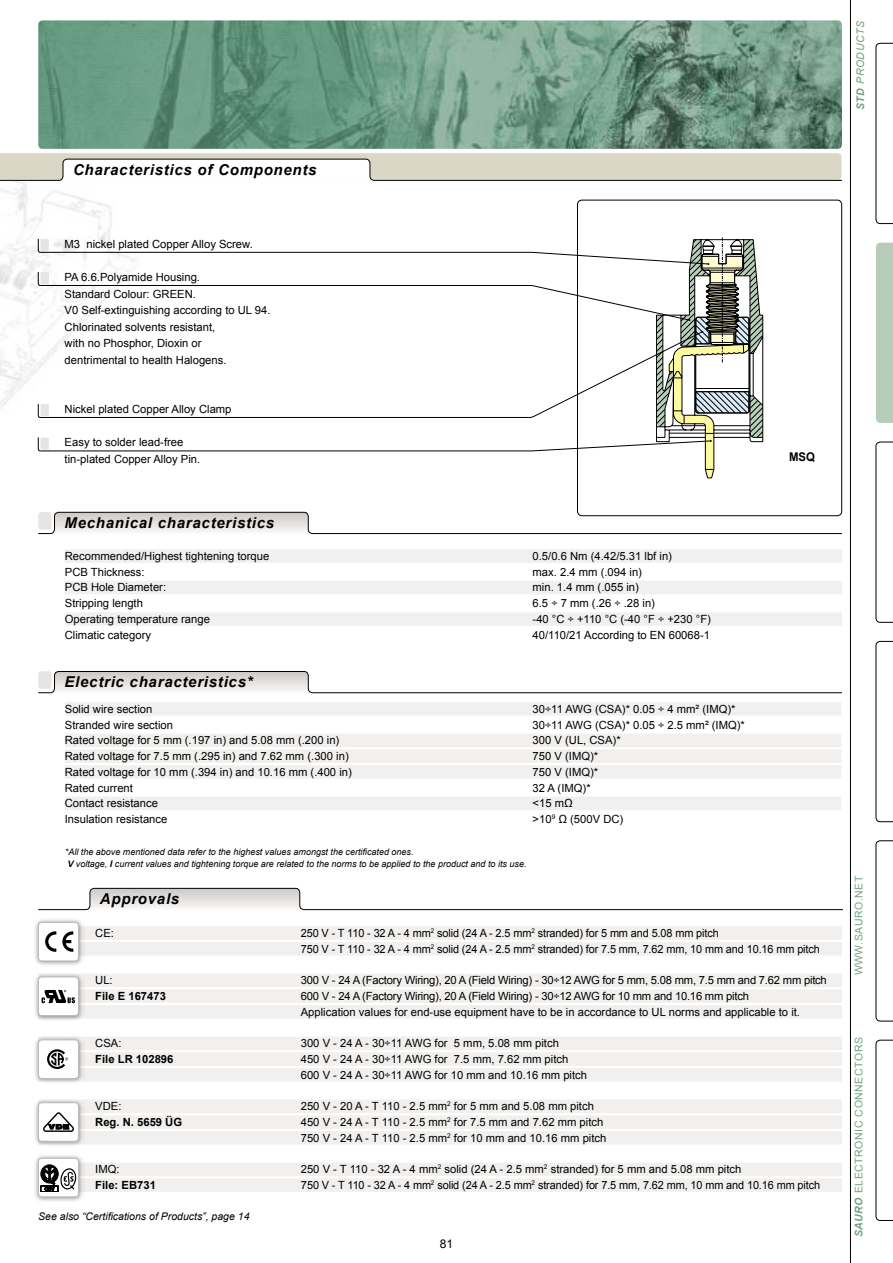
<style>
.page{position:relative;width:893px;height:1263px;background:#fff}
.page>*{position:absolute;margin:0;border:0;box-sizing:border-box;transform-origin:0 0}
.t1{font:italic 700 15px "Arial";letter-spacing:.05em;color:#000}
.t2{font:700 12px "Arial";color:#000;scale:.95 1}
.t3{font:12px "Arial";color:#000}
.t4{font:11.25px/16.5px "Arial";color:#000}
.t5{font:11.25px "Arial";letter-spacing:-.02em;color:#000}
.t6{font:700 11.25px "Arial";color:#000}
.t7{font:italic 10.5px "Arial";color:#000}
.t8{font:10.5px "Arial";letter-spacing:.05em;color:#6fa47e}
.t9{font:italic 10.5px "Arial";letter-spacing:.045em;color:#6fa47e}
.t10{font:italic 9px/12px "Arial";color:#000}
.s1{font-weight:700}
.s2{font-weight:700;font-style:italic}
</style>
<div class="page">
<hr style="left:850px;top:0;width:1px;height:1263px;background:#000">
<svg style="left:875px;top:442px;width:18px;height:180px"></svg>
<svg style="left:875px;top:43px;width:18px;height:181px"></svg>
<div style="left:876px;top:243px;width:17px;height:180px;background:#b8cdb9"></div>
<svg style="left:875px;top:1040px;width:18px;height:180px"></svg>
<svg style="left:875px;top:641px;width:18px;height:181px"></svg>
<svg style="left:875px;top:840px;width:18px;height:181px"></svg>
<img style="left:0;top:181px;width:192px;height:354px">
<img style="left:38px;top:20px;width:804px;height:84px">
<svg style="left:577px;top:200px;width:265px;height:312px"></svg>
<svg style="left:38px;top:888px;width:805px;height:22px"></svg>
<svg style="left:38px;top:671px;width:804px;height:22px"></svg>
<svg style="left:38px;top:512px;width:804px;height:22px"></svg>
<svg style="left:38px;top:237px;width:725px;height:241px"></svg>
<svg style="left:0;top:104px;width:842px;height:55px;background:#85a694"></svg>
<svg style="left:0;top:159px;width:842px;height:22px"></svg>
<div style="left:65px;top:549px;width:777px;height:14px;background:#f2f0ee"></div>
<div style="left:65px;top:581px;width:777px;height:13px;background:#f2f0ee"></div>
<div style="left:65px;top:612px;width:777px;height:14px;background:#f2f0ee"></div>
<div style="left:65px;top:702px;width:776px;height:14px;background:#f2f0ee"></div>
<div style="left:65px;top:734px;width:776px;height:13px;background:#f2f0ee"></div>
<div style="left:65px;top:749px;width:776px;height:14px;background:#f2f0ee"></div>
<div style="left:65px;top:765px;width:776px;height:14px;background:#f2f0ee"></div>
<div style="left:65px;top:797px;width:776px;height:13px;background:#f2f0ee"></div>
<div style="left:38px;top:926px;width:804px;height:14px;background:#f2f0ee"></div>
<div style="left:38px;top:942px;width:804px;height:13px;background:#f2f0ee"></div>
<div style="left:38px;top:973px;width:804px;height:14px;background:#f2f0ee"></div>
<div style="left:38px;top:989px;width:804px;height:14px;background:#f2f0ee"></div>
<div style="left:38px;top:1005px;width:804px;height:13px;background:#f2f0ee"></div>
<div style="left:38px;top:1036px;width:804px;height:14px;background:#f2f0ee"></div>
<div style="left:38px;top:1052px;width:804px;height:14px;background:#f2f0ee"></div>
<div style="left:38px;top:1068px;width:804px;height:13px;background:#f2f0ee"></div>
<div style="left:38px;top:1099px;width:804px;height:14px;background:#f2f0ee"></div>
<div style="left:38px;top:1115px;width:804px;height:14px;background:#f2f0ee"></div>
<div style="left:38px;top:1131px;width:804px;height:13px;background:#f2f0ee"></div>
<div style="left:38px;top:1162px;width:804px;height:14px;background:#f2f0ee"></div>
<div style="left:38px;top:1178px;width:804px;height:14px;background:#f2f0ee"></div>
<div style="left:33px;top:971px;width:51px;height:50px;background:#000;opacity:.45"></div>
<svg style="left:38px;top:976px;width:41px;height:39px;background:#d4d3d3"></svg>
<div style="left:33px;top:1034px;width:51px;height:50px;background:#000;opacity:.45"></div>
<svg style="left:38px;top:1039px;width:41px;height:39px"></svg>
<div style="left:33px;top:1097px;width:51px;height:50px;background:#000;opacity:.45"></div>
<svg style="left:38px;top:1102px;width:41px;height:39px;background:#d7d7d6"></svg>
<div style="left:33px;top:1152px;width:51px;height:50px;background:#000;opacity:.45"></div>
<svg style="left:38px;top:1158px;width:41px;height:39px"></svg>
<div style="left:33px;top:917px;width:51px;height:49px;background:#000;opacity:.45"></div>
<svg style="left:38px;top:922px;width:41px;height:39px"></svg>
<h1 class="t1" style="left:73px;top:160px;width:245px">Characteristics of Components</h1>
<p class="t4" style="left:65px;top:236px;width:190px">M3 nickel plated Copper Alloy Screw.</p>
<p class="t4" style="left:65px;top:269px;width:207px">PA 6.6.Polyamide Housing.<br>Standard Colour: GREEN.<br>V0 Self-extinguishing according to UL 94.<br>Chlorinated solvents resistant,<br>with no Phosphor, Dioxin or<br>dentrimental to health Halogens.</p>
<p class="t4" style="left:65px;top:401px;width:168px">Nickel plated Copper Alloy Clamp</p>
<p class="t4" style="left:65px;top:434px;width:137px">Easy to solder lead-free tin-plated Copper Alloy Pin.</p>
<h1 class="t1" style="left:65px;top:513px;width:211px">Mechanical characteristics</h1>
<p class="t4" style="left:65px;top:548px;width:206px">Recommended/Highest tightening torque</p>
<p class="t4" style="left:533px;top:548px;width:141px">0.5/0.6 Nm (4.42/5.31 lbf in)</p>
<p class="t4" style="left:65px;top:564px;width:81px">PCB Thickness:</p>
<p class="t4" style="left:533px;top:564px;width:111px">max. 2.4 mm (.094 in)</p>
<p class="t4" style="left:65px;top:579px;width:103px">PCB Hole Diameter:</p>
<p class="t4" style="left:533px;top:579px;width:108px">min. 1.4 mm (.055 in)</p>
<p class="t4" style="left:65px;top:595px;width:80px">Stripping length</p>
<p class="t4" style="left:533px;top:595px;width:124px">6.5 ÷ 7 mm (.26 ÷ .28 in)</p>
<p class="t4" style="left:65px;top:611px;width:147px">Operating temperature range</p>
<p class="t4" style="left:533px;top:611px;width:180px">-40 °C ÷ +110 °C (-40 °F ÷ +230 °F)</p>
<p class="t4" style="left:65px;top:627px;width:88px">Climatic category</p>
<p class="t4" style="left:533px;top:627px;width:179px">40/110/21 According to EN 60068-1</p>
<h1 class="t1" style="left:65px;top:672px;width:190px">Electric characteristics*</h1>
<p class="t4" style="left:65px;top:701px;width:89px">Solid wire section</p>
<p class="t4" style="left:533px;top:701px;width:205px">30÷11 AWG (CSA)* 0.05 ÷ 4 mm² (IMQ)*</p>
<p class="t4" style="left:65px;top:716px;width:110px">Stranded wire section</p>
<p class="t4" style="left:533px;top:716px;width:214px">30÷11 AWG (CSA)* 0.05 ÷ 2.5 mm² (IMQ)*</p>
<p class="t4" style="left:65px;top:732px;width:276px">Rated voltage for 5 mm (.197 in) and 5.08 mm (.200 in)</p>
<p class="t4" style="left:533px;top:732px;width:90px">300 V (UL, CSA)*</p>
<p class="t4" style="left:65px;top:748px;width:285px">Rated voltage for 7.5 mm (.295 in) and 7.62 mm (.300 in)</p>
<p class="t4" style="left:533px;top:748px;width:67px">750 V (IMQ)*</p>
<p class="t4" style="left:65px;top:764px;width:289px">Rated voltage for 10 mm (.394 in) and 10.16 mm (.400 in)</p>
<p class="t4" style="left:533px;top:764px;width:67px">750 V (IMQ)*</p>
<p class="t4" style="left:65px;top:779px;width:70px">Rated current</p>
<p class="t4" style="left:533px;top:779px;width:60px">32 A (IMQ)*</p>
<p class="t4" style="left:65px;top:795px;width:95px">Contact resistance</p>
<p class="t4" style="left:533px;top:795px;width:42px">&lt;15 mΩ</p>
<p class="t4" style="left:65px;top:811px;width:104px">Insulation resistance</p>
<p class="t4" style="left:533px;top:811px;width:92px">&gt;10<sup>9</sup> Ω (500V DC)</p>
<p class="t10" style="left:65px;top:845px;width:463px">*All the above mentioned data refer to the highest values amongst the certificated ones.<br><span class="s1">V</span> voltage, <span class="s1">I</span> current values and tightening torque are related to the norms to be applied to the product and to its use.</p>
<h1 class="t1" style="left:100px;top:889px;width:81px">Approvals</h1>
<p class="t2" style="left:789px;top:449px;width:29px">MSQ</p>
<p class="t4" style="left:95px;top:925px;width:20px">CE:</p>
<p class="t4" style="left:301px;top:925px;width:521px;line-height:15.8px">250 V - T 110 - 32 A - 4 mm<sup>2</sup> solid (24 A - 2.5 mm<sup>2</sup> stranded) for 5 mm and 5.08 mm pitch<br>750 V - T 110 - 32 A - 4 mm<sup>2</sup> solid (24 A - 2.5 mm<sup>2</sup> stranded) for 7.5 mm, 7.62 mm, 10 mm and 10.16 mm pitch</p>
<p class="t4" style="left:95px;top:972px;width:19px">UL:</p>
<p class="t5" style="left:301px;top:973px;width:528px">300 V - 24 A (Factory Wiring), 20 A (Field Wiring) - 30÷12 AWG for 5 mm, 5.08 mm, 7.5 mm and 7.62 mm pitch</p>
<p class="t6" style="left:95px;top:988px;width:72px">File E 167473</p>
<p class="t4" style="left:301px;top:988px;width:501px;line-height:15.8px">600 V - 24 A (Factory Wiring), 20 A (Field Wiring) - 30÷12 AWG for 10 mm and 10.16 mm pitch<br>Application values for end-use equipment have to be in accordance to UL norms and applicable to it.</p>
<p class="t4" style="left:95px;top:1035px;width:28px">CSA:</p>
<p class="t4" style="left:301px;top:1035px;width:260px">300 V - 24 A - 30÷11 AWG for 5 mm, 5.08 mm pitch</p>
<p class="t6" style="left:95px;top:1051px;width:80px">File LR 102896</p>
<p class="t4" style="left:301px;top:1051px;width:288px;line-height:15.8px">450 V - 24 A - 30÷11 AWG for 7.5 mm, 7.62 mm pitch<br>600 V - 24 A - 30÷11 AWG for 10 mm and 10.16 mm pitch</p>
<p class="t4" style="left:95px;top:1098px;width:28px">VDE:</p>
<p class="t4" style="left:301px;top:1098px;width:295px">250 V - 20 A - T 110 - 2.5 mm<sup>2</sup> for 5 mm and 5.08 mm pitch</p>
<p class="t6" style="left:95px;top:1114px;width:88px">Reg. N. 5659 ÜG</p>
<p class="t4" style="left:301px;top:1114px;width:307px;line-height:15.8px">450 V - 24 A - T 110 - 2.5 mm<sup>2</sup> for 7.5 mm and 7.62 mm pitch<br>750 V - 24 A - T 110 - 2.5 mm<sup>2</sup> for 10 mm and 10.16 mm pitch</p>
<p class="t4" style="left:95px;top:1161px;width:26px">IMQ:</p>
<p class="t4" style="left:301px;top:1161px;width:442px">250 V - T 110 - 32 A - 4 mm<sup>2</sup> solid (24 A - 2.5 mm<sup>2</sup> stranded) for 5 mm and 5.08 mm pitch</p>
<p class="t6" style="left:95px;top:1177px;width:62px">File: EB731</p>
<p class="t4" style="left:301px;top:1177px;width:521px">750 V - T 110 - 32 A - 4 mm<sup>2</sup> solid (24 A - 2.5 mm<sup>2</sup> stranded) for 7.5 mm, 7.62 mm, 10 mm and 10.16 mm pitch</p>
<p class="t7" style="left:38px;top:1209px;width:213px">See also “Certifications of Products”, page 14</p>
<p class="t3" style="left:440px;top:1235px;width:15px">81</p>
<p class="t9" style="left:854px;top:110px;width:90px;rotate:-90deg"><span class="s1">STD</span> PRODUCTS</p>
<p class="t8" style="left:852px;top:975px;width:101px;rotate:-90deg">WWW.SAURO.NET</p>
<p class="t8" style="left:852px;top:1237px;width:202px;rotate:-90deg"><span class="s2">SAURO</span> ELECTRONIC CONNECTORS</p>
</div>
